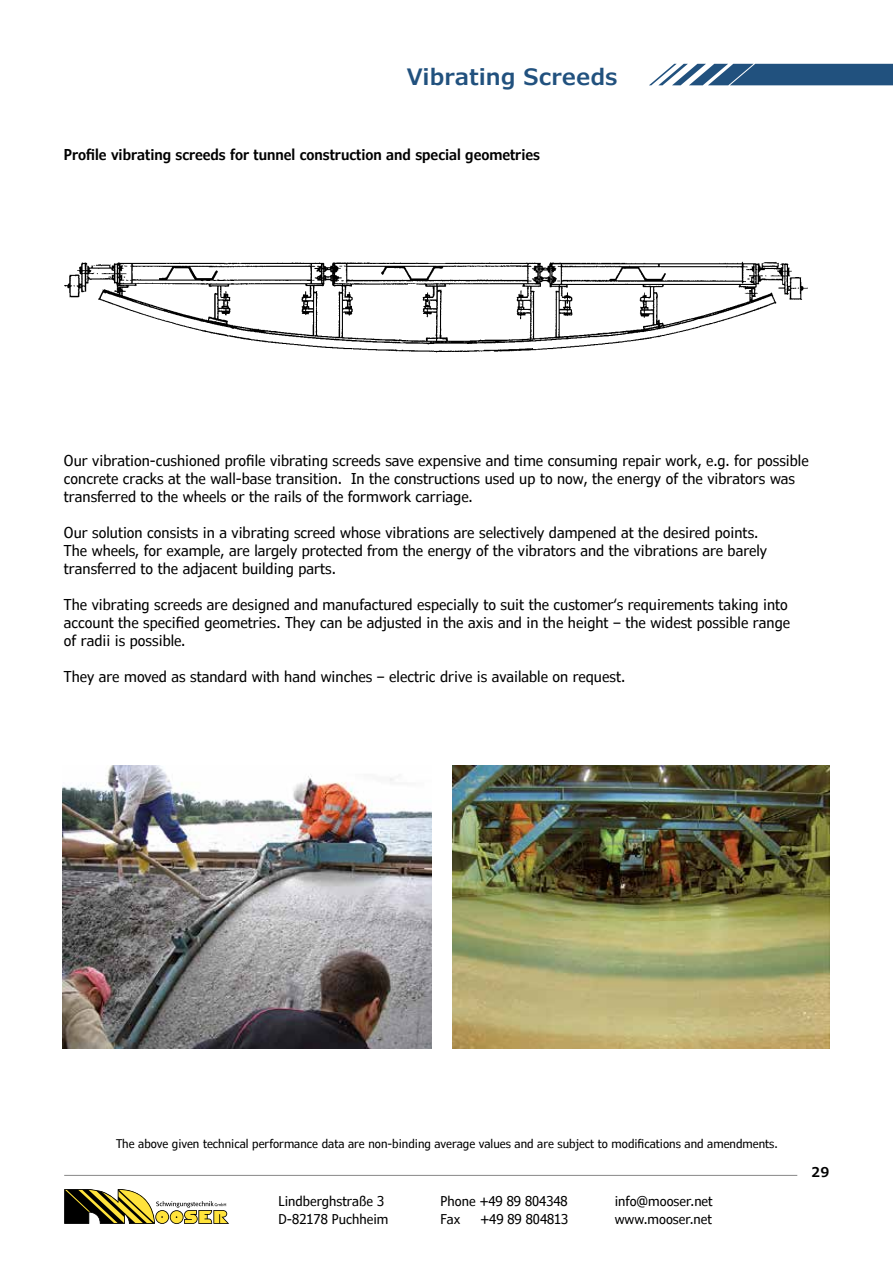
<style>
.page{position:relative;width:893px;height:1263px;background:#fff}
.page>*{position:absolute;margin:0;border:0;box-sizing:border-box;transform-origin:0 0}
.t1{font:600 22.5px "Verdana Pro";color:#21517e}
.t2{font:condensed 15px/18px "Verdana Pro";color:#000}
.t3{font:600 condensed 15px "Verdana Pro";color:#000}
.t4{font:condensed 13.5px "Verdana Pro";color:#000}
.t5{font:600 13.5px "Verdana Pro";color:#000}
.t6{font:condensed 12px "Verdana Pro";color:#000}
</style>
<div class="page">
<svg style="left:64px;top:1189px;width:165px;height:35px"></svg>
<hr style="left:64px;top:1175px;width:733px;height:1px;background:#878787">
<img style="left:452px;top:765px;width:378px;height:283px">
<img style="left:64px;top:261px;width:744px;height:92px">
<svg style="left:649px;top:64px;width:244px;height:21px"></svg>
<img style="left:62px;top:765px;width:370px;height:283px">
<h1 class="t1" style="left:407px;top:63px;width:213px">Vibrating Screeds</h1>
<p class="t3" style="left:64px;top:145px;width:478px">Profile vibrating screeds for tunnel construction and special geometries</p>
<p class="t2" style="left:64px;top:452px;width:746px">Our vibration-cushioned profile vibrating screeds save expensive and time consuming repair work, e.g. for possible concrete cracks at the wall-base transition. In the constructions used up to now, the energy of the vibrators was transferred to the wheels or the rails of the formwork carriage.</p>
<p class="t2" style="left:64px;top:524px;width:705px">Our solution consists in a vibrating screed whose vibrations are selectively dampened at the desired points.<br>The wheels, for example, are largely protected from the energy of the vibrators and the vibrations are barely transferred to the adjacent building parts.</p>
<p class="t2" style="left:64px;top:596px;width:728px">The vibrating screeds are designed and manufactured especially to suit the customer‘s requirements taking into account the specified geometries. They can be adjusted in the axis and in the height – the widest possible range of radii is possible.</p>
<p class="t2" style="left:64px;top:668px;width:563px">They are moved as standard with hand winches – electric drive is available on request.</p>
<p class="t6" style="left:116px;top:1136px;width:663px">The above given technical performance data are non-binding average values and are subject to modifications and amendments.</p>
<p class="t4" style="left:279px;top:1192px;width:107px">Lindberghstraße 3</p>
<p class="t4" style="left:441px;top:1192px;width:129px">Phone +49 89 804348</p>
<p class="t4" style="left:615px;top:1192px;width:100px">info@mooser.net</p>
<p class="t4" style="left:279px;top:1210px;width:111px">D-82178 Puchheim</p>
<p class="t4" style="left:441px;top:1210px;width:21px">Fax</p>
<p class="t4" style="left:480px;top:1210px;width:89px">+49 89 804813</p>
<p class="t4" style="left:615px;top:1210px;width:99px">www.mooser.net</p>
<p class="t5" style="left:811px;top:1163px;width:19px">29</p>
</div>
